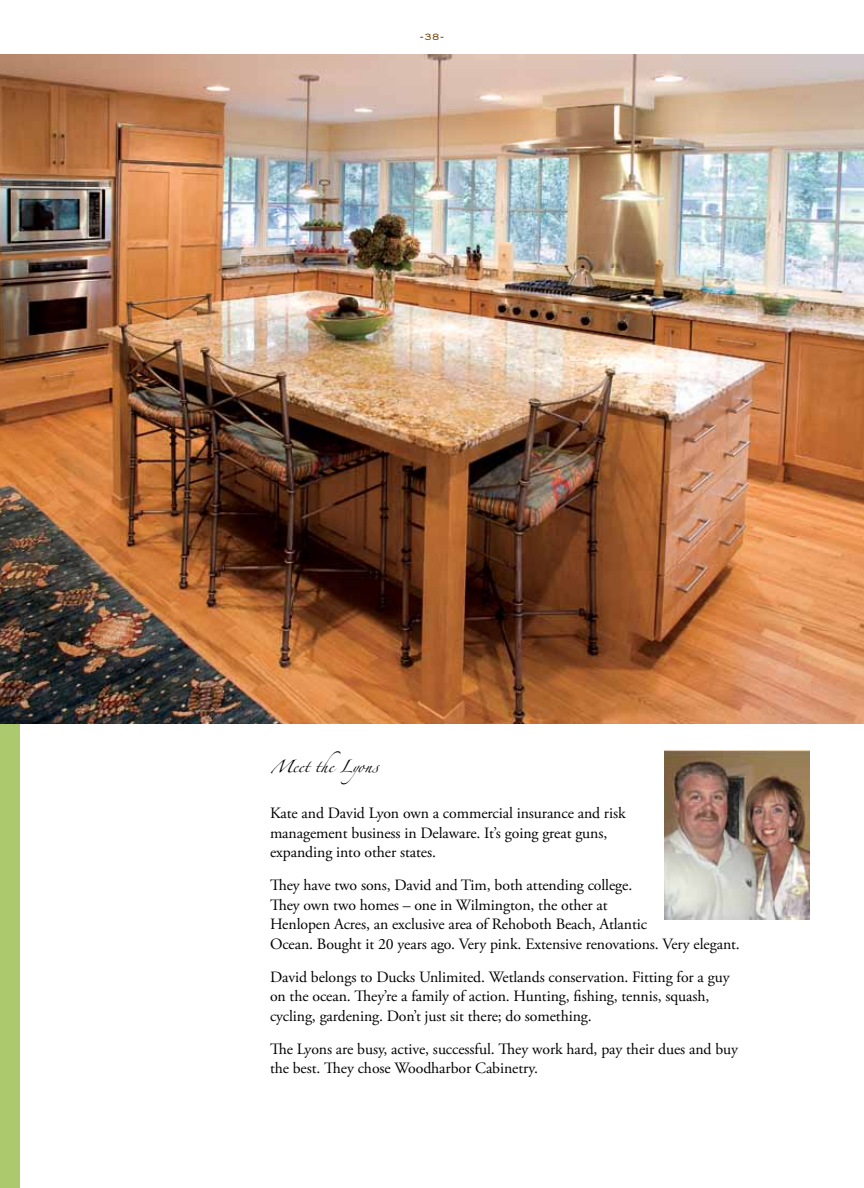
<style>
.page{position:relative;width:864px;height:1188px;background:#fff}
.page>*{position:absolute;margin:0;border:0;box-sizing:border-box;transform-origin:0 0}
.t1{font:28.5px "Linotype Zapfino One";letter-spacing:-.005em;color:#000}
.t2{font:15.75px/19.5px "Adobe Garamond Pro";letter-spacing:-.015em;color:#000}
.t3{font:15.75px/19.5px "Adobe Garamond Pro";letter-spacing:-.035em;color:#000}
.t4{font:300 12px "Copperplate Light S Si";color:#754200}
</style>
<div class="page">
<div style="left:0;top:651px;width:20px;height:537px;background:#adc96e"></div>
<img style="left:664px;top:750px;width:146px;height:169px">
<img style="left:0;top:54px;width:864px;height:669px">
<p class="t4" style="left:420px;top:31px;width:26px">-38-</p>
<p class="t1" style="left:270px;top:745px;width:110px">Meet the Lyons</p>
<p class="t2" style="left:270px;top:804px;width:358px">Kate and David Lyon own a commercial insurance and risk management business in Delaware. It’s going great guns, expanding into other states.</p>
<p class="t2" style="left:270px;top:876px;width:471px">They have two sons, David and Tim, both attending college.<br>They own two homes – one in Wilmington, the other at<br>Henlopen Acres, an exclusive area of Rehoboth Beach, Atlantic<br>Ocean. Bought it 20 years ago. Very pink. Extensive renovations. Very elegant.</p>
<p class="t3" style="left:270px;top:968px;width:461px">David belongs to Ducks Unlimited. Wetlands conservation. Fitting for a guy on the ocean. They’re a family of action. Hunting, fishing, tennis, squash, cycling, gardening. Don’t just sit there; do something.</p>
<p class="t2" style="left:270px;top:1040px;width:470px">The Lyons are busy, active, successful. They work hard, pay their dues and buy the best. They chose Woodharbor Cabinetry.</p>
</div>
